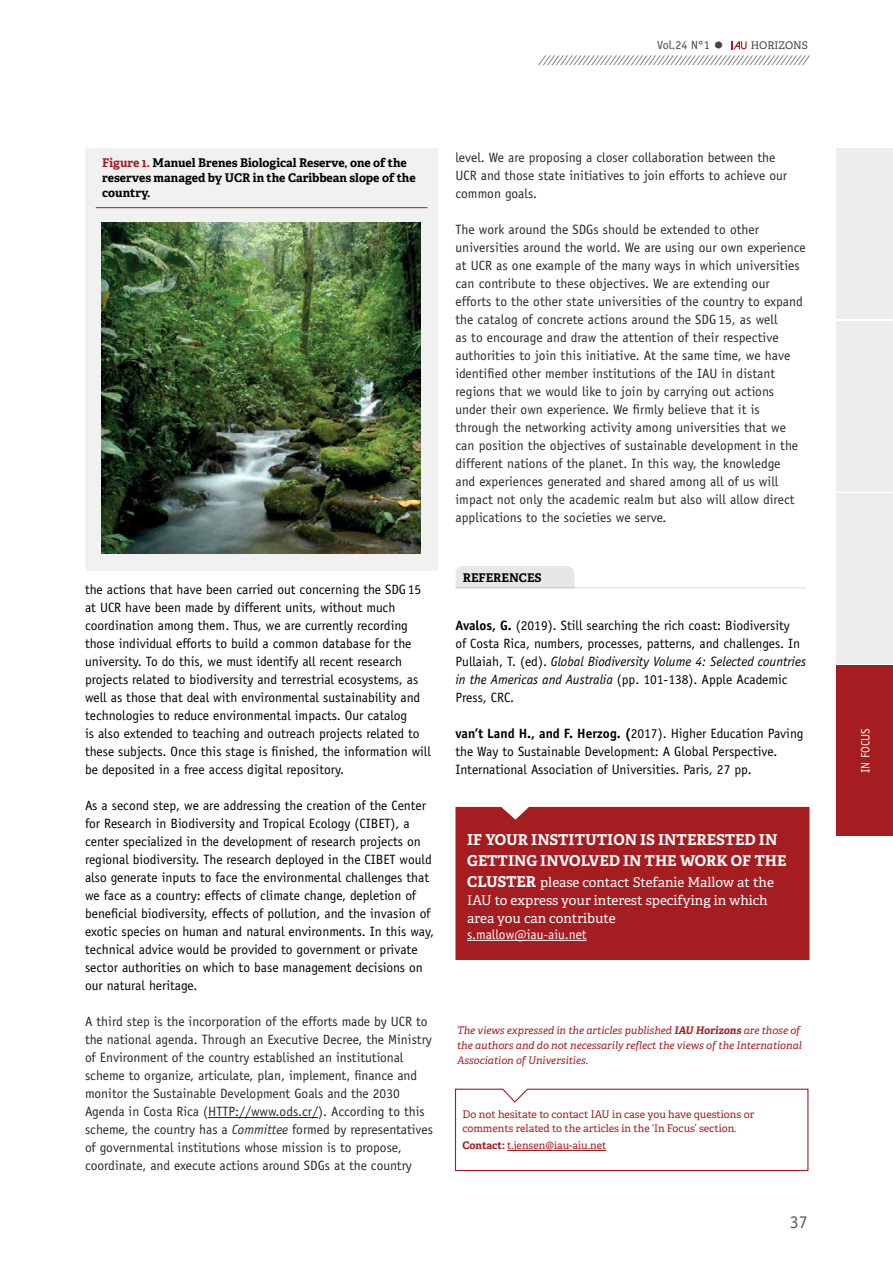
<style>
.page{position:relative;width:893px;height:1263px;background:#fff}
.page>*{position:absolute;margin:0;border:0;box-sizing:border-box;transform-origin:0 0}
.t1{font:18px "Officina Sans Std";color:#58595b}
.t2{font:700 15px/21px "Adelle";color:#fff}
.t3{font:13.5px/18px "Officina Sans Std";color:#000}
.t4{font:13.5px/18px "Officina Sans Std";color:#292829}
.t5{font:13.5px/18px "Adelle";color:#fff}
.t6{font:13.5px "Officina Sans Std";color:#fff}
.t7{font:700 12px/15px "Adelle";color:#000}
.t8{font:12px "Officina Sans Std";color:#414042}
.t9{font:12px "Officina Sans Std";color:#fff}
.t10{font:italic 10.5px/15px "Adelle";color:#a51d21}
.t11{font:10.5px/13.5px "Adelle";color:#a51d21}
.t12{font:italic 10.5px "Officina Sans Std";color:#414042}
.t13{font:10.5px "Adelle";color:#414042}
.s1{font-size:19.5px}
.s2{color:#a51d21}
.s3{font-style:italic}
.s4{font-weight:700}
.s5{font-weight:700;font-size:15px}
</style>
<div class="page">
<svg style="left:732px;top:41px;width:15px;height:8px"></svg>
<div style="left:836px;top:149px;width:57px;height:170px;background:#ededee"></div>
<div style="left:836px;top:321px;width:57px;height:170px;background:#ededee"></div>
<div style="left:836px;top:493px;width:57px;height:170px;background:#ededee"></div>
<div style="left:836px;top:666px;width:57px;height:170px;background:#a51d21"></div>
<hr style="left:208px;top:1117px;width:110px;height:1px;background:#292829">
<hr style="left:455px;top:587px;width:351px;height:1px;background:#e6e7e8">
<svg style="left:455px;top:566px;width:120px;height:22px;background:#e5e6e7"></svg>
<div style="left:455px;top:807px;width:354px;height:153px;background:#a51d21"></div>
<hr style="left:467px;top:940px;width:120px;height:1px;background:#fff">
<svg style="left:454px;top:1088px;width:355px;height:83px"></svg>
<div style="left:85px;top:149px;width:352px;height:422px;background:#f1f1f2"></div>
<hr style="left:96px;top:207px;width:331px;height:1px;background:#a51d21">
<img style="left:102px;top:222px;width:318px;height:332px">
<p class="t8" style="left:657px;top:38px;width:68px">Vol.24 N°1 <span class="s1">•</span></p>
<p class="t13" style="left:751px;top:39px;width:59px">HORIZONS</p>
<p class="t12" style="left:539px;top:53px;width:274px">/////////////////////////////////////////////////////////////</p>
<p class="t7" style="left:102px;top:156px;width:315px"><span class="s2">Figure 1.</span> Manuel Brenes Biological Reserve, one of the reserves managed by UCR in the Caribbean slope of the country.</p>
<p class="t3" style="left:85px;top:580px;width:347px">the actions that have been carried out concerning the SDG15 at UCR have been made by different units, without much coordination among them. Thus, we are currently recording those individual efforts to build a common database for the university. To do this, we must identify all recent research projects related to biodiversity and terrestrial ecosystems, as well as those that deal with environmental sustainability and technologies to reduce environmental impacts. Our catalog<br>is also extended to teaching and outreach projects related to these subjects. Once this stage is finished, the information will be deposited in a free access digital repository.</p>
<p class="t3" style="left:85px;top:796px;width:351px">As a second step, we are addressing the creation of the Center for Research in Biodiversity and Tropical Ecology (CIBET), a center specialized in the development of research projects on regional biodiversity. The research deployed in the CIBET would also generate inputs to face the environmental challenges that we face as a country: effects of climate change, depletion of beneficial biodiversity, effects of pollution, and the invasion of exotic species on human and natural environments. In this way, technical advice would be provided to government or private sector authorities on which to base management decisions on our natural heritage.</p>
<p class="t4" style="left:85px;top:1012px;width:350px">A third step is the incorporation of the efforts made by UCR to the national agenda. Through an Executive Decree, the Ministry of Environment of the country established an institutional scheme to organize, articulate, plan, implement, finance and monitor the Sustainable Development Goals and the 2030<br>Agenda in Costa Rica (HTTP://www.ods.cr/). According to this scheme, the country has a <span class="s3">Committee</span> formed by representatives of governmental institutions whose mission is to propose, coordinate, and execute actions around SDGs at the country</p>
<p class="t4" style="left:455px;top:148px;width:333px">level. We are proposing a closer collaboration between the<br>UCR and those state initiatives to join efforts to achieve our common goals.</p>
<p class="t4" style="left:455px;top:220px;width:352px">The work around the SDGs should be extended to other universities around the world. We are using our own experience at UCR as one example of the many ways in which universities can contribute to these objectives. We are extending our efforts to the other state universities of the country to expand the catalog of concrete actions around the SDG 15, as well<br>as to encourage and draw the attention of their respective authorities to join this initiative. At the same time, we have identified other member institutions of the IAU in distant regions that we would like to join by carrying out actions under their own experience. We firmly believe that it is through the networking activity among universities that we can position the objectives of sustainable development in the different nations of the planet. In this way, the knowledge<br>and experiences generated and shared among all of us will impact not only the academic realm but also will allow direct applications to the societies we serve.</p>
<p class="t7" style="left:463px;top:570px;width:80px">REFERENCES</p>
<p class="t3" style="left:455px;top:616px;width:352px"><span class="s4">Avalos, G.</span> (2019). Still searching the rich coast: Biodiversity<br>of Costa Rica, numbers, processes, patterns, and challenges. In Pullaiah, T. (ed). <span class="s3">Global Biodiversity Volume 4: Selected countries in the Americas and Australia</span> (pp. 101-138). Apple Academic Press, CRC.</p>
<p class="t3" style="left:455px;top:724px;width:350px"><span class="s4">van’t Land H., and F. Herzog. (</span>2017). Higher Education Paving the Way to Sustainable Development: A Global Perspective.<br>International Association of Universities. Paris, 27 pp.</p>
<p class="t2" style="left:467px;top:829px;width:321px">IF YOUR INSTITUTION IS INTERESTED IN<br>GETTING INVOLVED IN THE WORK OF THE</p>
<p class="t5" style="left:467px;top:873px;width:308px"><span class="s5">CLUSTER</span> please contact Stefanie Mallow at the<br>IAU to express your interest specifying in which area you can contribute</p>
<p class="t6" style="left:467px;top:926px;width:121px">s.mallow@iau-aiu.net</p>
<p class="t10" style="left:457px;top:1023px;width:346px">The views expressed in the articles published <span class="s4">IAU Horizons</span> are those of the authors and do not necessarily reflect the views of the International<br>Association of Universities.</p>
<p class="t11" style="left:462px;top:1108px;width:293px">Do not hesitate to contact IAU in case you have questions or comments related to the articles in the ‘In Focus’ section.</p>
<p class="t11" style="left:462px;top:1139px;width:145px"><span class="s4">Contact:</span> t.jensen@iau-aiu.net</p>
<h1 class="t1" style="left:790px;top:1211px;width:19px">37</h1>
<p class="t9" style="left:858px;top:773px;width:46px;rotate:-90deg">IN FOCUS</p>
</div>
